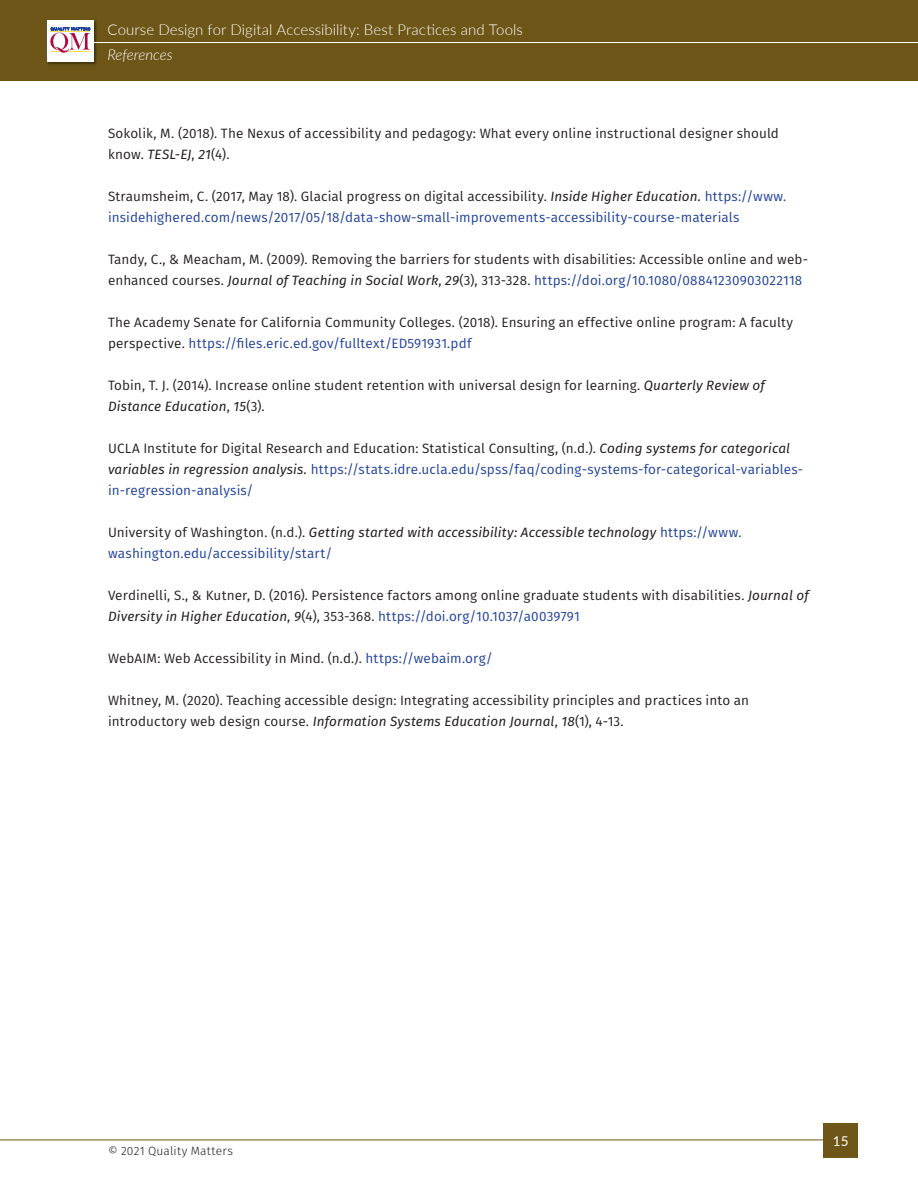
<style>
.page{position:relative;width:918px;height:1188px;background:#fff}
.page>*{position:absolute;margin:0;border:0;box-sizing:border-box;transform-origin:0 0}
.t1{font:300 15px "Lato";letter-spacing:.005em;color:#fff}
.t2{font:italic 300 15px "Lato";color:#fff}
.references{font:13.5px/21px "Fira Sans";letter-spacing:.01em;color:#231f20}
.references-2{font:13.5px/21px "Fira Sans";letter-spacing:.01em;color:#20419a}
.references-3{font:italic 13.5px/21px "Fira Sans";letter-spacing:.01em;color:#231f20}
.t3{font:13.5px "Lato";color:#fff}
.t4{font:300 12px "Fira Sans";letter-spacing:.015em;color:#231f20}
.s1{font-style:italic}
.s2{color:#231f20}
.s3{font-style:italic;color:#231f20}
.s4{color:#20419a}
.s5{font-style:normal}
.s6{font-style:normal;color:#20419a}
</style>
<div class="page">
<div style="left:0;top:0;width:918px;height:81px;background:#6d5617"></div>
<hr style="left:0;top:1140px;width:824px;height:1px;background:#6d5617">
<div style="left:824px;top:1123px;width:34px;height:35px;background:#6d5617"></div>
<img style="left:47px;top:21px;width:50px;height:44px">
<div style="left:47px;top:20px;width:47px;height:41px;background:#fff"></div>
<svg style="left:50px;top:28px;width:41px;height:25px"></svg>
<hr style="left:94px;top:42px;width:824px;height:1px;background:#fff">
<p class="t1" style="left:107px;top:20px;width:417px">Course Design for Digital Accessibility: Best Practices and Tools</p>
<p class="t2" style="left:107px;top:44px;width:67px">References</p>
<p class="references" style="left:108px;top:122px;width:672px">Sokolik, M. (2018). The Nexus of accessibility and pedagogy: What every online instructional designer should know. <span class="s1">TESL-EJ</span>, <span class="s1">21</span>(4).</p>
<p class="references-2" style="left:108px;top:185px;width:680px"><span class="s2">Straumsheim, C. (2017, May 18). Glacial progress on digital accessibility.</span> <span class="s3">Inside Higher Education.</span> https://www. insidehighered.com/news/2017/05/18/data-show-small-improvements-accessibility-course-materials</p>
<p class="references" style="left:108px;top:248px;width:702px">Tandy, C., &amp; Meacham, M. (2009). Removing the barriers for students with disabilities: Accessible online and web&shy;enhanced courses. <span class="s1">Journal of Teaching in Social Work</span>, <span class="s1">29</span>(3), 313-328. <span class="s4">https://doi.org/10.1080/08841230903022118</span></p>
<p class="references" style="left:108px;top:311px;width:687px">The Academy Senate for California Community Colleges. (2018). Ensuring an effective online program: A faculty perspective. <span class="s4">https://files.eric.ed.gov/fulltext/ED591931.pdf</span></p>
<p class="references" style="left:108px;top:374px;width:659px">Tobin, T. J. (2014). Increase online student retention with universal design for learning. <span class="s1">Quarterly Review of<br>Distance Education</span>, <span class="s1">15</span>(3).</p>
<p class="references-2" style="left:108px;top:437px;width:697px"><span class="s2">UCLA Institute for Digital Research and Education: Statistical Consulting, (n.d.).</span> <span class="s3">Coding systems for categorical variables in regression analysis.</span> https://stats.idre.ucla.edu/spss/faq/coding-systems-for-categorical-variables&shy;in-regression-analysis/</p>
<p class="references-3" style="left:108px;top:521px;width:635px"><span class="s5">University of Washington. (n.d.).</span> Getting started with accessibility: Accessible technology <span class="s6">https://www. washington.edu/accessibility/start/</span></p>
<p class="references" style="left:108px;top:584px;width:702px">Verdinelli, S., &amp; Kutner, D. (2016). Persistence factors among online graduate students with disabilities. <span class="s1">Journal of<br>Diversity in Higher Education</span>, <span class="s1">9</span>(4), 353-368. <span class="s4">https://doi.org/10.1037/a0039791</span></p>
<p class="references" style="left:108px;top:647px;width:386px">WebAIM: Web Accessibility in Mind. (n.d.). <span class="s4">https://webaim.org/</span></p>
<p class="references" style="left:108px;top:689px;width:643px">Whitney, M. (2020). Teaching accessible design: Integrating accessibility principles and practices into an introductory web design course. <span class="s1">Information Systems Education Journal</span>, <span class="s1">18</span>(1), 4-13.</p>
<p class="t4" style="left:108px;top:1143px;width:126px">© 2021 Quality Matters</p>
<p class="t3" style="left:833px;top:1131px;width:17px">15</p>
</div>
